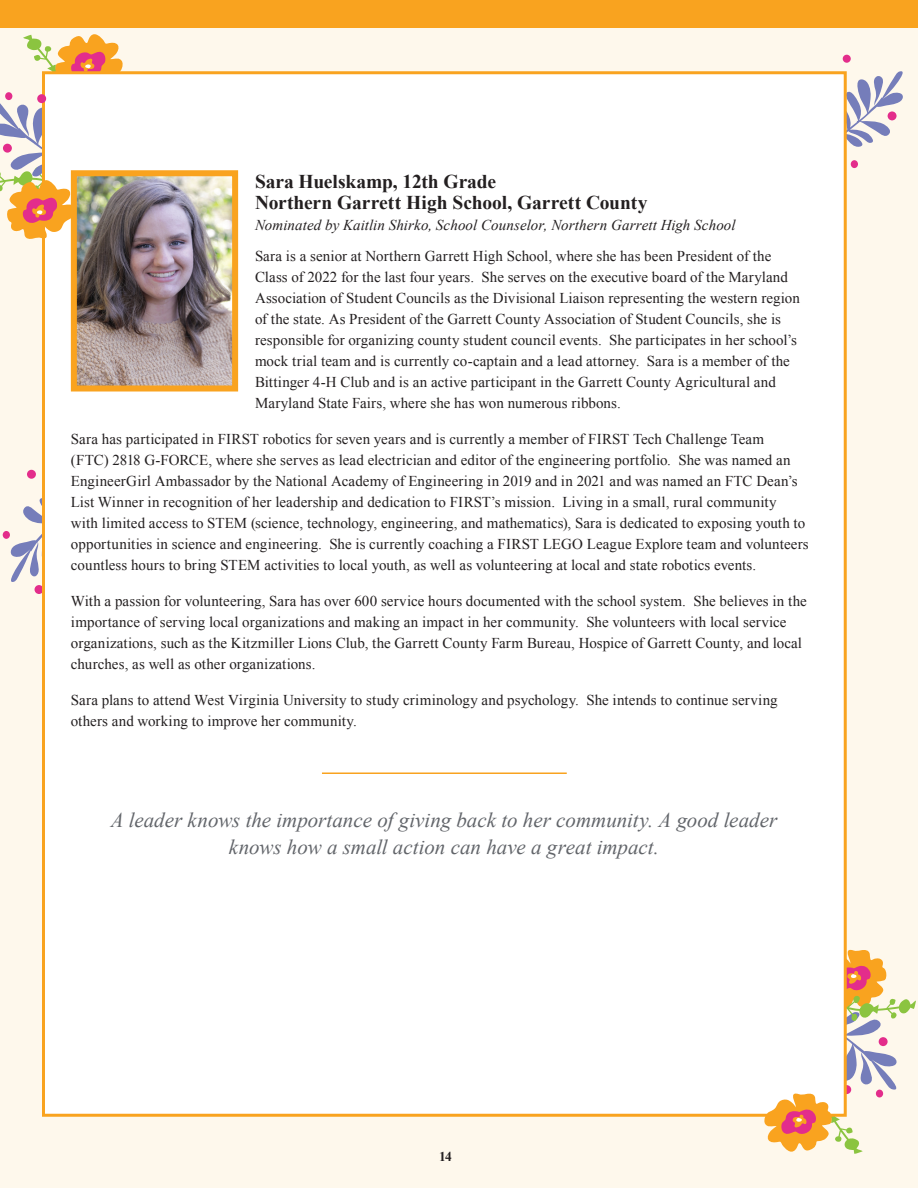
<style>
.page{position:relative;width:918px;height:1188px;background:#fff}
.page>*{position:absolute;margin:0;border:0;box-sizing:border-box;transform-origin:0 0}
.t1{font:italic 21px/27px "Times New Roman";color:#62656a;text-align:center}
.t2{font:700 19.5px/21px "Times New Roman";letter-spacing:-.005em;color:#231f20}
.t3{font:15px/21px "Times New Roman";letter-spacing:.005em;color:#231f20}
.t4{font:italic 15px "Times New Roman";letter-spacing:.005em;color:#231f20}
.t5{font:700 13.5px "Times New Roman";color:#231f20}
</style>
<div class="page">
<div style="left:0;top:27px;width:918px;height:1161px;background:#fef8ec"></div>
<div style="left:0;top:0;width:918px;height:27px;background:#f9a31f"></div>
<svg style="left:847px;top:71px;width:56px;height:76px"></svg>
<svg style="left:8px;top:498px;width:34px;height:84px"></svg>
<div style="left:27px;top:470px;width:9px;height:9px;background:#e32d8b;border-radius:50%"></div>
<div style="left:35px;top:585px;width:8px;height:9px;background:#e32d8b;border-radius:50%"></div>
<div style="left:3px;top:531px;width:7px;height:8px;background:#e32d8b;border-radius:50%"></div>
<div style="left:888px;top:111px;width:9px;height:9px;background:#e32d8b;border-radius:50%"></div>
<div style="left:843px;top:55px;width:8px;height:8px;background:#e32d8b;border-radius:50%"></div>
<div style="left:851px;top:160px;width:7px;height:8px;background:#e32d8b;border-radius:50%"></div>
<div style="left:42px;top:71px;width:805px;height:1046px;background:#fff;border:3px solid #f9a31f"></div>
<svg style="left:764px;top:949px;width:152px;height:205px"></svg>
<svg style="left:0;top:34px;width:123px;height:205px"></svg>
<div style="left:3px;top:144px;width:9px;height:9px;background:#e32d8b;border-radius:50%"></div>
<div style="left:5px;top:92px;width:7px;height:8px;background:#e32d8b;border-radius:50%"></div>
<div style="left:37px;top:94px;width:9px;height:9px;background:#e32d8b;border-radius:50%"></div>
<img style="left:78px;top:177px;width:153px;height:208px">
<div style="left:71px;top:170px;width:167px;height:222px;border:6px solid #f9a31f"></div>
<hr style="left:322px;top:772px;width:245px;height:2px;background:#f9a31f">
<h2 class="t2" style="left:255px;top:170px;width:394px">Sara Huelskamp, 12th Grade<br>Northern Garrett High School, Garrett County</h2>
<p class="t4" style="left:255px;top:214px;width:482px">Nominated by Kaitlin Shirko, School Counselor, Northern Garrett High School</p>
<p class="t3" style="left:255px;top:245px;width:546px">Sara is a senior at Northern Garrett High School, where she has been President of the Class of 2022 for the last four years. She serves on the executive board of the Maryland Association of Student Councils as the Divisional Liaison representing the western region of the state. As President of the Garrett County Association of Student Councils, she is responsible for organizing county student council events. She participates in her school’s mock trial team and is currently co-captain and a lead attorney. Sara is a member of the Bittinger 4-H Club and is an active participant in the Garrett County Agricultural and Maryland State Fairs, where she has won numerous ribbons.</p>
<p class="t3" style="left:71px;top:428px;width:739px">Sara has participated in FIRST robotics for seven years and is currently a member of FIRST Tech Challenge Team<br>(FTC) 2818 G-FORCE, where she serves as lead electrician and editor of the engineering portfolio. She was named an EngineerGirl Ambassador by the National Academy of Engineering in 2019 and in 2021 and was named an FTC Dean’s List Winner in recognition of her leadership and dedication to FIRST’s mission. Living in a small, rural community<br>with limited access to STEM (science, technology, engineering, and mathematics), Sara is dedicated to exposing youth to opportunities in science and engineering. She is currently coaching a FIRST LEGO League Explore team and volunteers countless hours to bring STEM activities to local youth, as well as volunteering at local and state robotics events.</p>
<p class="t3" style="left:71px;top:590px;width:737px">With a passion for volunteering, Sara has over 600 service hours documented with the school system. She believes in the importance of serving local organizations and making an impact in her community. She volunteers with local service organizations, such as the Kitzmiller Lions Club, the Garrett County Farm Bureau, Hospice of Garrett County, and local churches, as well as other organizations.</p>
<p class="t3" style="left:71px;top:689px;width:708px">Sara plans to attend West Virginia University to study criminology and psychology. She intends to continue serving others and working to improve her community.</p>
<h1 class="t1" style="left:111px;top:806px;width:668px">A leader knows the importance of giving back to her community. A good leader knows how a small action can have a great impact.</h1>
<p class="t5" style="left:439px;top:1147px;width:14px">14</p>
</div>
